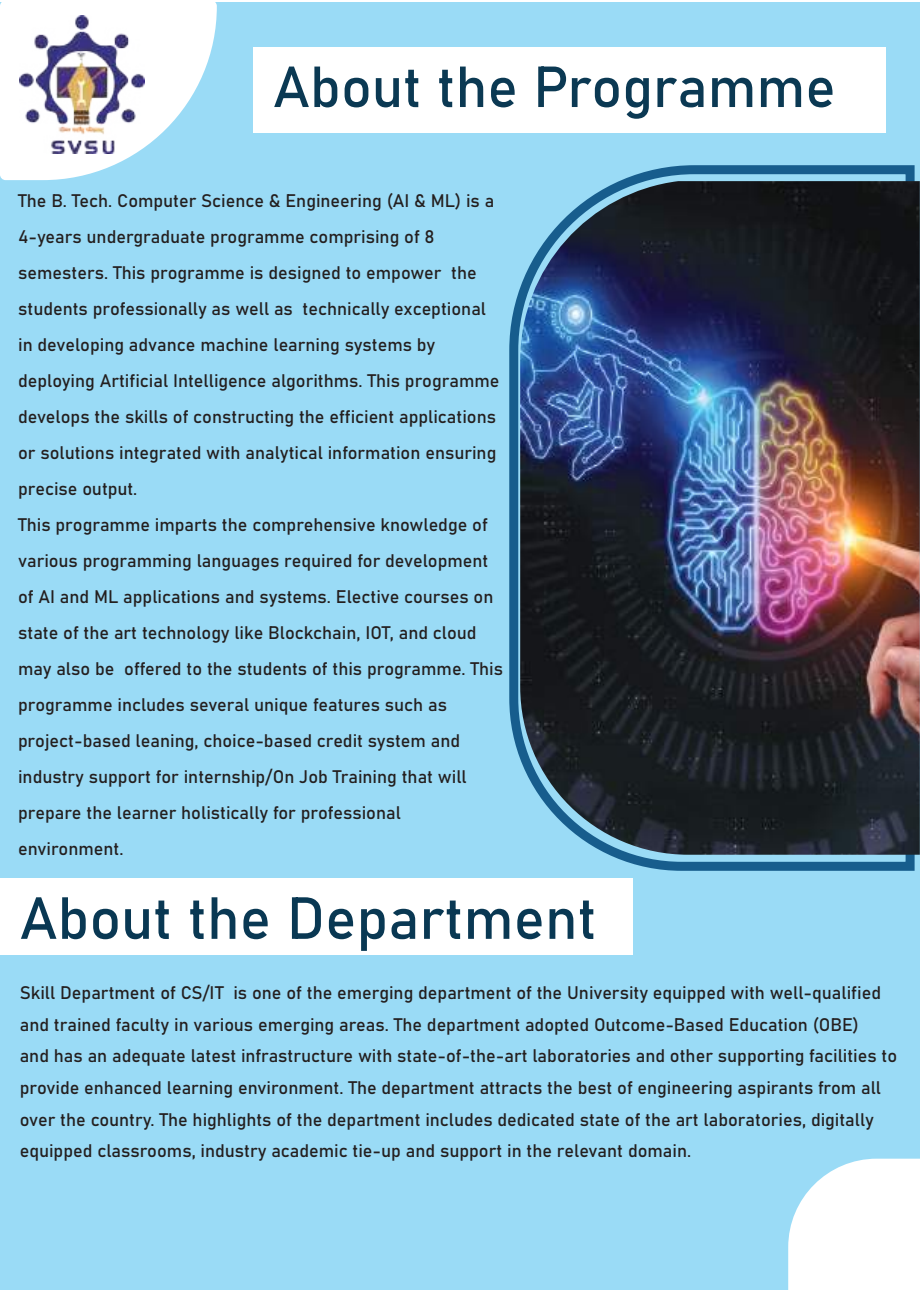
<style>
.page{position:relative;width:920px;height:1290px;background:#fff}
.page>*{position:absolute;margin:0;border:0;box-sizing:border-box;transform-origin:0 0}
.t1{font:58.5px "Bahnschrift 400 100";color:#093853}
.t2{font:57px "Bahnschrift 400 100";color:#0b3953}
.t3{font:18px/36px "Bahnschrift 400 100";color:#241f1f}
</style>
<div class="page">
<div style="left:1px;top:3px;width:919px;height:1287px;background:#9adbf6"></div>
<svg style="left:0;top:2px;width:217px;height:178px"></svg>
<svg style="left:788px;top:1159px;width:132px;height:131px"></svg>
<svg style="left:509px;top:165px;width:406px;height:706px"></svg>
<img style="left:520px;top:181px;width:400px;height:674px">
<div style="left:0;top:878px;width:633px;height:76px;background:#fff"></div>
<div style="left:254px;top:48px;width:632px;height:85px;background:#fff"></div>
<img style="left:20px;top:15px;width:125px;height:138px">
<h2 class="t2" style="left:273px;top:44px;width:564px">About the Programme</h2>
<p class="t3" style="left:18px;top:182px;width:486px">The B. Tech. Computer Science &amp; Engineering (AI &amp; ML) is a 4-years undergraduate programme comprising of 8 semesters. This programme is designed to empower the students professionally as well as technically exceptional in developing advance machine learning systems by deploying Artificial Intelligence algorithms. This programme develops the skills of constructing the efficient applications or solutions integrated with analytical information ensuring precise output.<br>This programme imparts the comprehensive knowledge of various programming languages required for development of AI and ML applications and systems. Elective courses on state of the art technology like Blockchain, IOT, and cloud may also be offered to the students of this programme. This programme includes several unique features such as project-based leaning, choice-based credit system and industry support for internship/On Job Training that will prepare the learner holistically for professional environment.</p>
<h1 class="t1" style="left:20px;top:874px;width:578px">About the Department</h1>
<p class="t3" style="left:20px;top:976px;width:879px;line-height:31.5px">Skill Department of CS/IT is one of the emerging department of the University equipped with well-qualified and trained faculty in various emerging areas. The department adopted Outcome-Based Education (OBE)<br>and has an adequate latest infrastructure with state-of-the-art laboratories and other supporting facilities to provide enhanced learning environment. The department attracts the best of engineering aspirants from all over the country. The highlights of the department includes dedicated state of the art laboratories, digitally equipped classrooms, industry academic tie-up and support in the relevant domain.</p>
</div>
